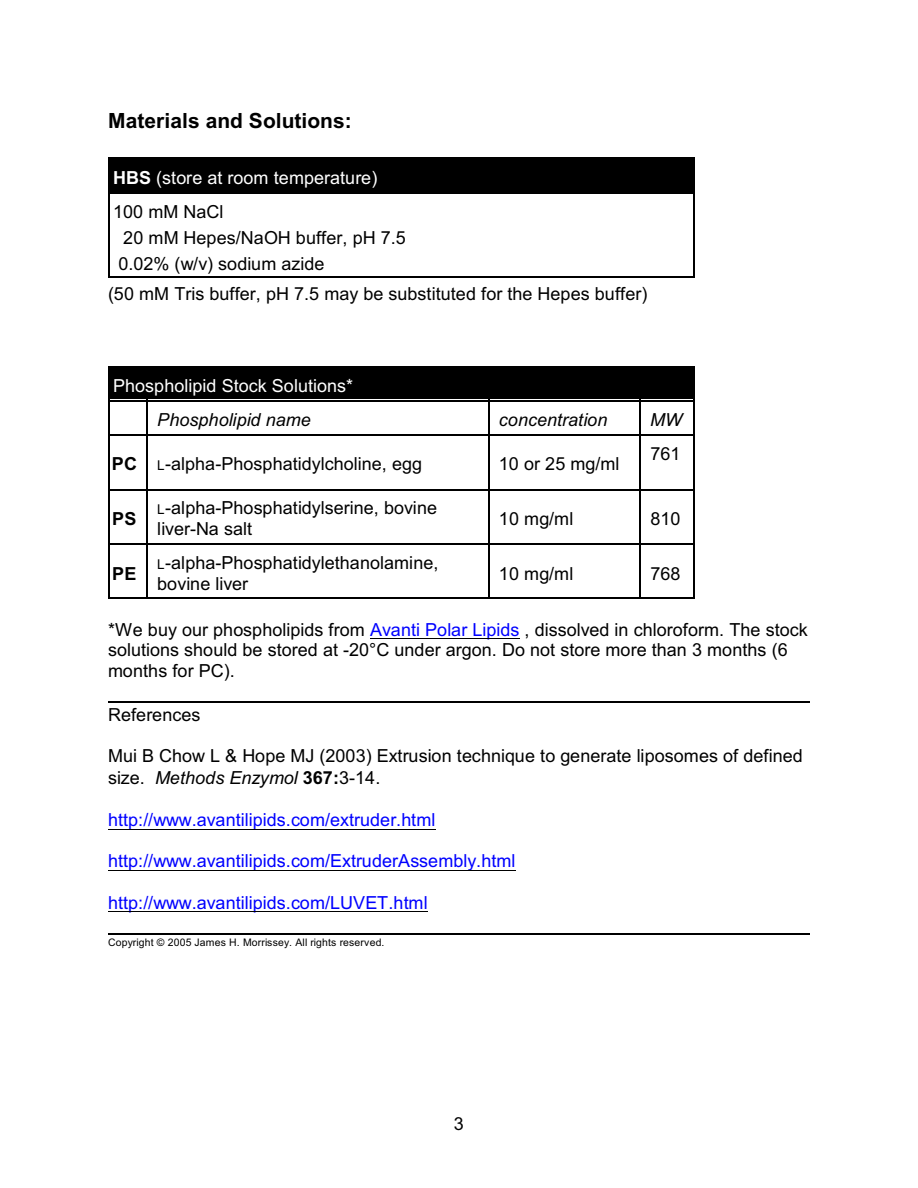
<style>
.page{position:relative;width:918px;height:1188px;background:#fff}
.page>*{position:absolute;margin:0;border:0;box-sizing:border-box;transform-origin:0 0}
.t1{font:700 21px "Arial";letter-spacing:.005em;color:#000}
.t2{font:18px/20.7px "Arial";color:#000}
.t3{font:18px "Arial";color:#00f}
.t4{font:18px/34px "Arial";color:#fff}
.t5{font:italic 18px "Arial";letter-spacing:.005em;color:#000}
.t6{font:700 18px "Arial";color:#000}
.t7{font:10.5px "Arial";letter-spacing:.015em;color:#000}
.s1{font-weight:700}
.s2{color:#000}
.s3{font-size:13.5px}
.s4{color:#00f}
.s5{font-style:italic}
</style>
<div class="page">
<div style="left:108px;top:158px;width:587px;height:34px;background:#000"></div>
<hr style="left:108px;top:192px;width:1px;height:86px;background:#000">
<hr style="left:694px;top:192px;width:1px;height:86px;background:#000">
<hr style="left:108px;top:192px;width:587px;height:1px;background:#000">
<hr style="left:108px;top:276px;width:587px;height:2px;background:#000">
<div style="left:108px;top:366px;width:587px;height:34px;background:#000"></div>
<hr style="left:108px;top:400px;width:1px;height:34px;background:#000">
<hr style="left:108px;top:400px;width:38px;height:1px;background:#000">
<hr style="left:146px;top:400px;width:1px;height:34px;background:#000">
<hr style="left:146px;top:400px;width:342px;height:1px;background:#000">
<hr style="left:488px;top:400px;width:1px;height:34px;background:#000">
<hr style="left:488px;top:400px;width:151px;height:1px;background:#000">
<hr style="left:639px;top:400px;width:1px;height:34px;background:#000">
<hr style="left:694px;top:400px;width:1px;height:34px;background:#000">
<hr style="left:639px;top:400px;width:56px;height:1px;background:#000">
<hr style="left:108px;top:434px;width:1px;height:55px;background:#000">
<hr style="left:108px;top:434px;width:38px;height:1px;background:#000">
<hr style="left:146px;top:434px;width:1px;height:55px;background:#000">
<hr style="left:146px;top:434px;width:342px;height:1px;background:#000">
<hr style="left:488px;top:434px;width:1px;height:55px;background:#000">
<hr style="left:488px;top:434px;width:151px;height:1px;background:#000">
<hr style="left:639px;top:434px;width:1px;height:55px;background:#000">
<hr style="left:694px;top:434px;width:1px;height:55px;background:#000">
<hr style="left:639px;top:434px;width:56px;height:1px;background:#000">
<hr style="left:108px;top:489px;width:1px;height:54px;background:#000">
<hr style="left:108px;top:489px;width:38px;height:1px;background:#000">
<hr style="left:146px;top:489px;width:1px;height:54px;background:#000">
<hr style="left:146px;top:489px;width:342px;height:1px;background:#000">
<hr style="left:488px;top:489px;width:1px;height:54px;background:#000">
<hr style="left:488px;top:489px;width:151px;height:1px;background:#000">
<hr style="left:639px;top:489px;width:1px;height:54px;background:#000">
<hr style="left:694px;top:489px;width:1px;height:54px;background:#000">
<hr style="left:639px;top:489px;width:56px;height:1px;background:#000">
<hr style="left:108px;top:544px;width:1px;height:54px;background:#000">
<hr style="left:108px;top:544px;width:38px;height:1px;background:#000">
<hr style="left:108px;top:597px;width:38px;height:1px;background:#000">
<hr style="left:146px;top:544px;width:1px;height:54px;background:#000">
<hr style="left:146px;top:544px;width:342px;height:1px;background:#000">
<hr style="left:146px;top:597px;width:342px;height:1px;background:#000">
<hr style="left:488px;top:544px;width:1px;height:54px;background:#000">
<hr style="left:488px;top:544px;width:151px;height:1px;background:#000">
<hr style="left:488px;top:597px;width:151px;height:1px;background:#000">
<hr style="left:639px;top:544px;width:1px;height:54px;background:#000">
<hr style="left:694px;top:544px;width:1px;height:54px;background:#000">
<hr style="left:639px;top:544px;width:56px;height:1px;background:#000">
<hr style="left:639px;top:597px;width:56px;height:1px;background:#000">
<hr style="left:370px;top:638px;width:149px;height:1px;background:#000">
<hr style="left:108px;top:829px;width:327px;height:1px;background:#000">
<hr style="left:108px;top:870px;width:408px;height:1px;background:#000">
<hr style="left:108px;top:911px;width:320px;height:1px;background:#000">
<hr style="left:108px;top:702px;width:702px;height:1px;background:#000">
<hr style="left:108px;top:933px;width:702px;height:2px;background:#000">
<p class="t1" style="left:108px;top:113px;width:245px">Materials and Solutions:</p>
<p class="t4" style="left:113px;top:162px;width:266px"><span class="s1">HBS</span> (store at room temperature)<br><span class="s2">100 mM NaCl</span></p>
<p class="t2" style="left:118px;top:226px;width:289px;line-height:26px">20 mM Hepes/NaOH buffer, pH 7.5<br>0.02% (w/v) sodium azide</p>
<p class="t2" style="left:108px;top:285px;width:541px">(50 mM Tris buffer, pH 7.5 may be substituted for the Hepes buffer)</p>
<p class="t4" style="left:113px;top:370px;width:242px">Phospholipid Stock Solutions*</p>
<p class="t5" style="left:157px;top:412px;width:155px">Phospholipid name</p>
<p class="t5" style="left:499px;top:412px;width:110px">concentration</p>
<p class="t5" style="left:650px;top:412px;width:33px">MW</p>
<p class="t2" style="left:112px;top:455px;width:312px"><span class="s1">PC</span> <span class="s3">L</span>-alpha-Phosphatidylcholine, egg</p>
<p class="t2" style="left:499px;top:455px;width:122px">10 or 25 mg/ml</p>
<p class="t2" style="left:650px;top:445px;width:32px">761</p>
<p class="t6" style="left:112px;top:512px;width:26px">PS</p>
<p class="t2" style="left:157px;top:499px;width:281px"><span class="s3">L</span>-alpha-Phosphatidylserine, bovine liver-Na salt</p>
<p class="t2" style="left:499px;top:510px;width:76px">10 mg/ml</p>
<p class="t2" style="left:650px;top:510px;width:32px">810</p>
<p class="t6" style="left:112px;top:567px;width:26px">PE</p>
<p class="t2" style="left:157px;top:554px;width:283px"><span class="s3">L</span>-alpha-Phosphatidylethanolamine, bovine liver</p>
<p class="t2" style="left:499px;top:565px;width:76px">10 mg/ml</p>
<p class="t2" style="left:650px;top:565px;width:32px">768</p>
<p class="t2" style="left:108px;top:621px;width:701px">*We buy our phospholipids from <span class="s4">Avanti Polar Lipids</span> , dissolved in chloroform. The stock solutions should be stored at -20°C under argon. Do not store more than 3 months (6 months for PC).</p>
<p class="t2" style="left:108px;top:706px;width:94px">References</p>
<p class="t2" style="left:108px;top:747px;width:696px;line-height:21.3px">Mui B Chow L &amp; Hope MJ (2003) Extrusion technique to generate liposomes of defined size. <span class="s5">Methods Enzymol</span> <span class="s1">367:</span>3-14.</p>
<p class="t3" style="left:108px;top:813px;width:329px">http://www.avantilipids.com/extruder.html</p>
<p class="t3" style="left:108px;top:854px;width:409px">http://www.avantilipids.com/ExtruderAssembly.html</p>
<p class="t3" style="left:108px;top:896px;width:321px">http://www.avantilipids.com/LUVET.html</p>
<p class="t7" style="left:108px;top:939px;width:278px">Copyright © 2005 James H. Morrissey. All rights reserved.</p>
<p class="t2" style="left:454px;top:1115px;width:12px">3</p>
</div>
